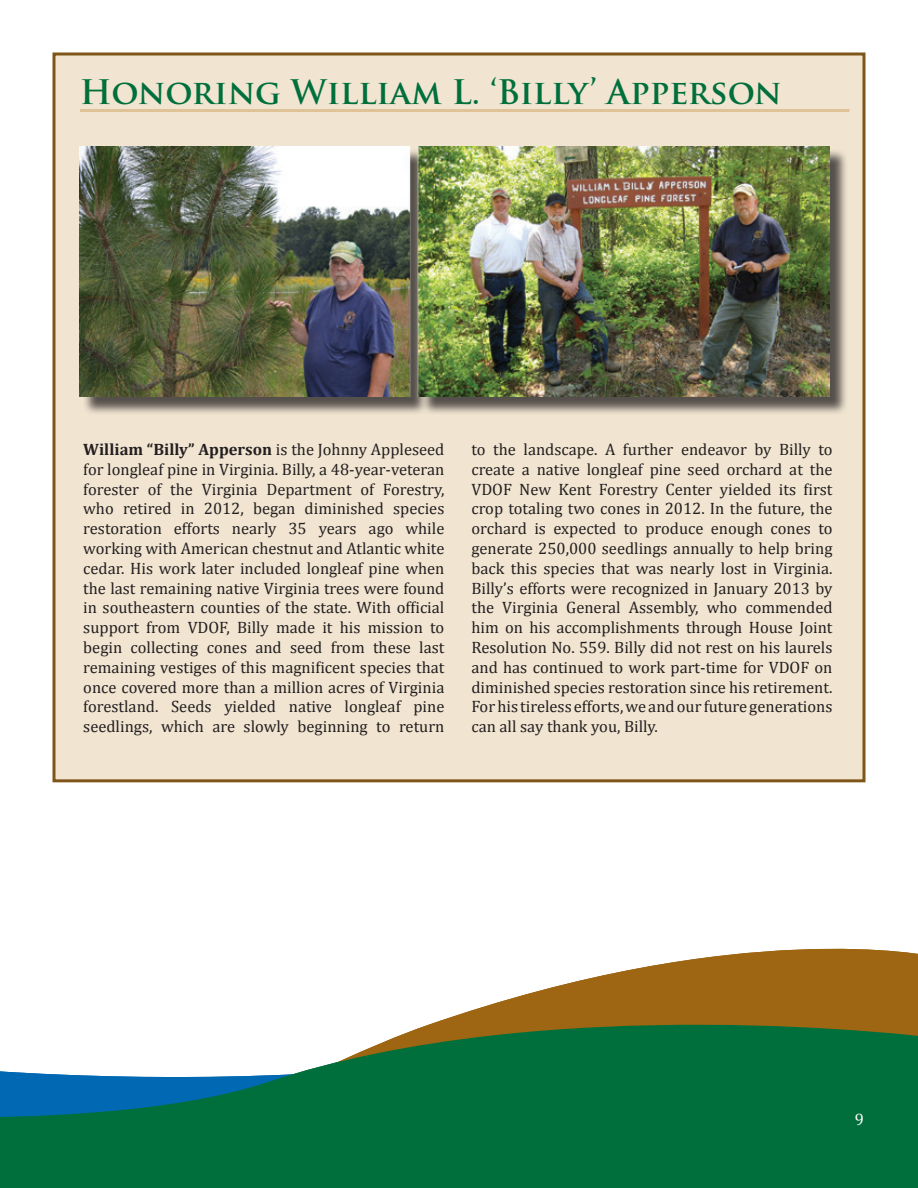
<style>
.page{position:relative;width:918px;height:1188px;background:#fff}
.page>*{position:absolute;margin:0;border:0;box-sizing:border-box;transform-origin:0 0}
.t1{font:700 33px "Trajan Pro";color:#006f3c}
.t2{font:16.5px/19.8px "Cambria";color:#231f20;text-align:justify}
.t3{font:16.5px "Cambria";color:#fff}
.s1{font-weight:700}
</style>
<div class="page">
<svg style="left:550px;top:948px;width:368px;height:40px"></svg>
<svg style="left:0;top:988px;width:918px;height:200px"></svg>
<div style="left:52px;top:52px;width:814px;height:730px;background:#f1e5d1;border:3px solid #7f5619"></div>
<hr style="left:80px;top:109px;width:769px;height:3px;background:#dfc298">
<div style="left:82px;top:149px;width:766px;height:266px;background:#231f20;opacity:.75"></div>
<img style="left:80px;top:146px;width:749px;height:250px">
<h1 class="t1" style="left:80px;top:71px;width:703px">Honoring William L. ‘Billy’ Apperson</h1>
<p class="t2" style="left:83px;top:440px;width:363px"><span class="s1">William “Billy” Apperson</span> is the Johnny Appleseed for longleaf pine in Virginia. Billy, a 48-year-veteran forester of the Virginia Department of Forestry, who retired in 2012, began diminished species restoration efforts nearly 35 years ago while working with American chestnut and Atlantic white cedar. His work later included longleaf pine when the last remaining native Virginia trees were found in southeastern counties of the state. With official support from VDOF, Billy made it his mission to begin collecting cones and seed from these last remaining vestiges of this magnificent species that once covered more than a million acres of Virginia forestland. Seeds yielded native longleaf pine seedlings, which are slowly beginning to return</p>
<p class="t2" style="left:471px;top:440px;width:363px">to the landscape. A further endeavor by Billy to create a native longleaf pine seed orchard at the VDOF New Kent Forestry Center yielded its first crop totaling two cones in 2012. In the future, the orchard is expected to produce enough cones to generate 250,000 seedlings annually to help bring back this species that was nearly lost in Virginia.<br>Billy’s efforts were recognized in January 2013 by the Virginia General Assembly, who commended him on his accomplishments through House Joint Resolution No. 559. Billy did not rest on his laurels and has continued to work part-time for VDOF on diminished species restoration since his retirement.<br>For his tireless efforts, we and our future generations can all say thank you, Billy.</p>
<p class="t3" style="left:855px;top:1110px;width:11px">9</p>
</div>
